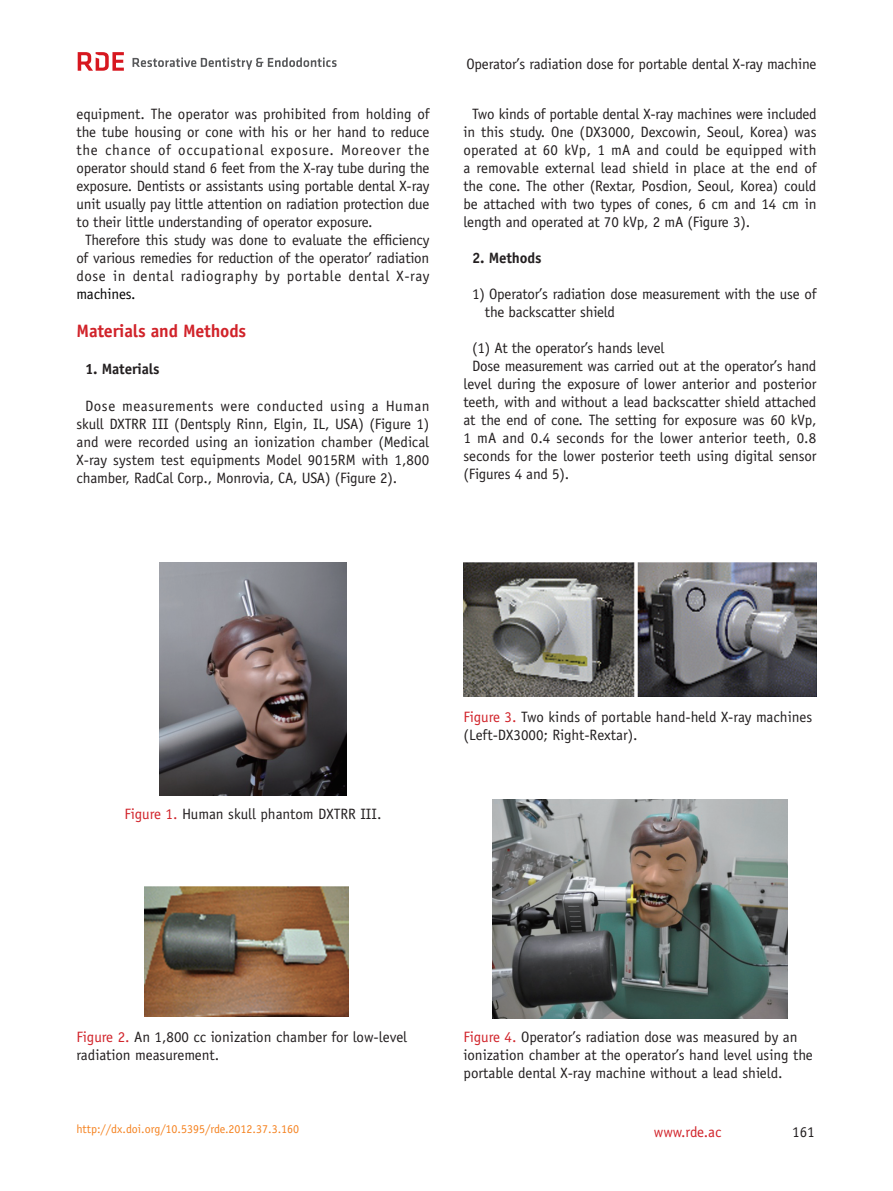
<style>
.page{position:relative;width:893px;height:1191px;background:#fff}
.page>*{position:absolute;margin:0;border:0;box-sizing:border-box;transform-origin:0 0}
.t1{font:700 18px "Officina Sans Std";letter-spacing:-.01em;color:#d1232a}
.t2{font:15px/18px "Officina Sans Std";letter-spacing:-.01em;color:#231f20}
.t3{font:15px "Officina Sans Std";letter-spacing:.04em;color:#231f20}
.t4{font:15px "Officina Sans Std";letter-spacing:.05em;color:#231f20}
.t5{font:700 15px "Officina Sans Std";letter-spacing:-.01em;color:#231f20}
.t6{font:15px "Officina Sans Std";color:#d1232a}
.t7{font:15px "Officina Sans Std";letter-spacing:-.01em;color:#030303}
.t8{font:12px "Officina Sans Std";color:#f58220}
.s1{color:#d1232a}
</style>
<div class="page">
<svg style="left:133px;top:57px;width:204px;height:13px"></svg>
<svg style="left:78px;top:52px;width:46px;height:19px"></svg>
<img style="left:159px;top:562px;width:188px;height:233px">
<img style="left:145px;top:887px;width:204px;height:129px">
<img style="left:463px;top:562px;width:353px;height:134px">
<img style="left:493px;top:799px;width:294px;height:219px">
<p class="t2" style="left:77px;top:105px;width:354px">equipment. The operator was prohibited from holding of</p>
<p class="t2" style="left:77px;top:123px;width:354px">the tube housing or cone with his or her hand to reduce</p>
<p class="t4" style="left:77px;top:141px;width:354px">the chance of occupational exposure. Moreover the</p>
<p class="t2" style="left:77px;top:159px;width:354px">operator should stand 6 feet from the X-ray tube during the</p>
<p class="t2" style="left:77px;top:177px;width:354px">exposure. Dentists or assistants using portable dental X-ray</p>
<p class="t2" style="left:77px;top:195px;width:354px">unit usually pay little attention on radiation protection due</p>
<p class="t2" style="left:77px;top:213px;width:297px">to their little understanding of operator exposure.</p>
<p class="t2" style="left:85px;top:231px;width:346px">Therefore this study was done to evaluate the efficiency</p>
<p class="t2" style="left:77px;top:249px;width:354px">of various remedies for reduction of the operator’ radiation</p>
<p class="t3" style="left:77px;top:267px;width:354px">dose in dental radiography by portable dental X-ray</p>
<p class="t7" style="left:77px;top:285px;width:61px">machines.</p>
<p class="t1" style="left:77px;top:320px;width:171px">Materials and Methods</p>
<p class="t5" style="left:85px;top:360px;width:76px">1. Materials</p>
<p class="t2" style="left:77px;top:396px;width:355px;text-align:justify;text-indent:9px">Dose measurements were conducted using a Human skull DXTRR III (Dentsply Rinn, Elgin, IL, USA) (Figure 1) and were recorded using an ionization chamber (Medical X-ray system test equipments Model 9015RM with 1,800 chamber, RadCal Corp., Monrovia, CA, USA) (Figure 2).</p>
<p class="t2" style="left:466px;top:55px;width:352px">Operator’s radiation dose for portable dental X-ray machine</p>
<p class="t2" style="left:463px;top:105px;width:355px;text-align:justify;text-indent:9px">Two kinds of portable dental X-ray machines were included in this study. One (DX3000, Dexcowin, Seoul, Korea) was operated at 60 kVp, 1 mA and could be equipped with a removable external lead shield in place at the end of the cone. The other (Rextar, Posdion, Seoul, Korea) could be attached with two types of cones, 6 cm and 14 cm in length and operated at 70 kVp, 2 mA (Figure 3).</p>
<p class="t5" style="left:472px;top:248px;width:71px">2. Methods</p>
<p class="t2" style="left:485px;top:285px;width:333px;text-indent:-13px">1) Operator’s radiation dose measurement with the use of the backscatter shield</p>
<p class="t2" style="left:472px;top:339px;width:194px">(1) At the operator’s hands level</p>
<p class="t2" style="left:472px;top:357px;width:346px">Dose measurement was carried out at the operator’s hand</p>
<p class="t2" style="left:463px;top:375px;width:355px">level during the exposure of lower anterior and posterior</p>
<p class="t2" style="left:463px;top:393px;width:354px">teeth, with and without a lead backscatter shield attached</p>
<p class="t2" style="left:463px;top:411px;width:355px">at the end of cone. The setting for exposure was 60 kVp,</p>
<p class="t2" style="left:463px;top:429px;width:354px">1 mA and 0.4 seconds for the lower anterior teeth, 0.8</p>
<p class="t2" style="left:463px;top:447px;width:354px">seconds for the lower posterior teeth using digital sensor</p>
<p class="t2" style="left:463px;top:465px;width:107px">(Figures 4 and 5).</p>
<p class="t2" style="left:125px;top:804px;width:258px"><span class="s1">Figure 1.</span> Human skull phantom DXTRR III.</p>
<p class="t2" style="left:463px;top:707px;width:350px"><span class="s1">Figure 3.</span> Two kinds of portable hand-held X-ray machines (Left-DX3000; Right-Rextar).</p>
<p class="t2" style="left:77px;top:1027px;width:332px"><span class="s1">Figure 2.</span> An 1,800 cc ionization chamber for low-level radiation measurement.</p>
<p class="t8" style="left:77px;top:1121px;width:224px">http://dx.doi.org/10.5395/rde.2012.37.3.160</p>
<p class="t2" style="left:463px;top:1027px;width:351px"><span class="s1">Figure 4.</span> Operator’s radiation dose was measured by an ionization chamber at the operator’s hand level using the portable dental X-ray machine without a lead shield.</p>
<p class="t6" style="left:654px;top:1122px;width:69px">www.rde.ac</p>
<p class="t2" style="left:792px;top:1122px;width:24px">161</p>
</div>
